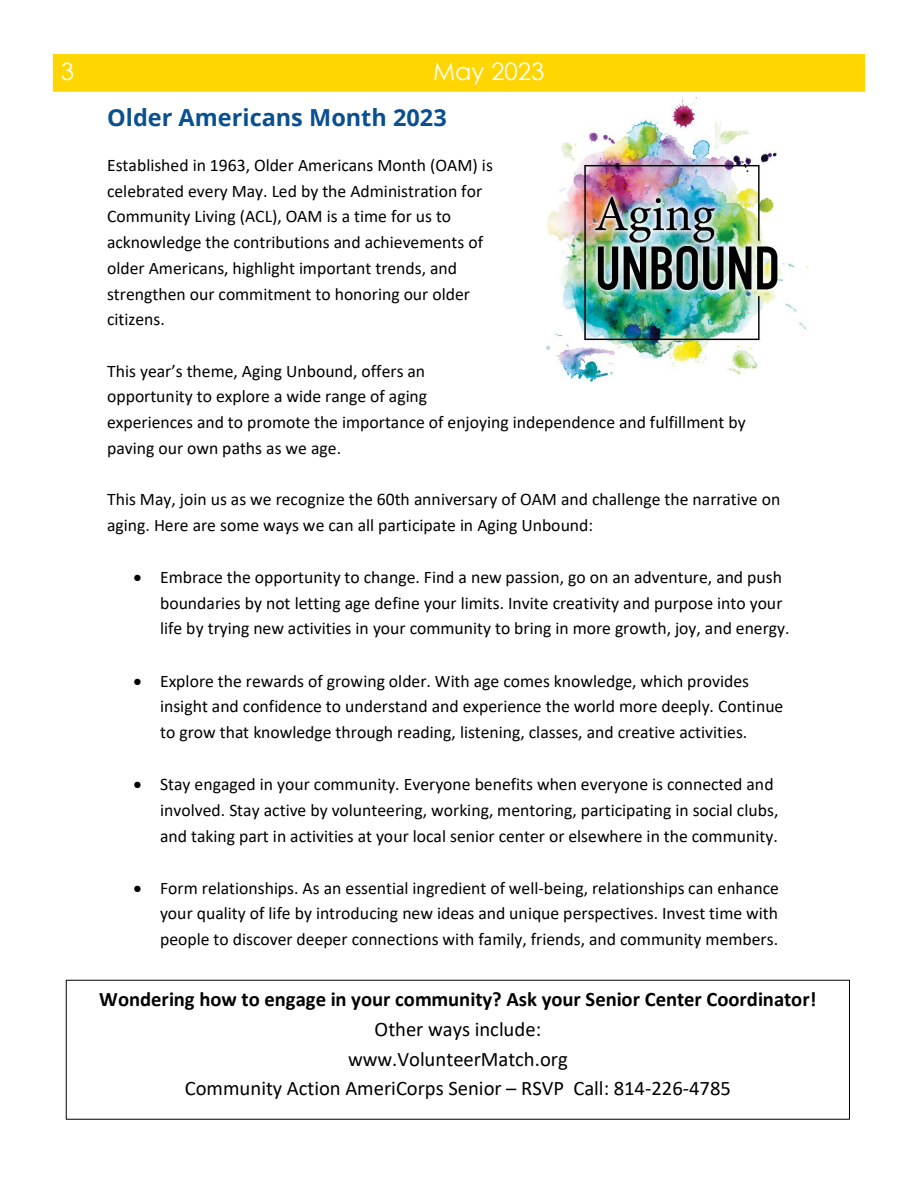
<style>
.page{position:relative;width:918px;height:1188px;background:#fff}
.page>*{position:absolute;margin:0;border:0;box-sizing:border-box;transform-origin:0 0}
.t1{font:24px "Century Gothic";color:#fff}
.t2{font:700 23.4px "Open Sans";color:#0a5090}
.t3{font:20.7px/29.8px "Calibri";color:#000;text-align:center}
.t4{font:17.7px/25.7px "Calibri";color:#000}
.s1{font-weight:700}
</style>
<div class="page">
<div style="left:53px;top:54px;width:812px;height:38px;background:#ffd502"></div>
<img style="left:546px;top:97px;width:263px;height:285px">
<p class="t1" style="left:61px;top:54px;width:15px">3</p>
<p class="t1" style="left:433px;top:54px;width:113px">May 2023</p>
<p class="t2" style="left:107px;top:101px;width:341px">Older Americans Month 2023</p>
<p class="t4" style="left:107px;top:152px;width:387px">Established in 1963, Older Americans Month (OAM) is celebrated every May. Led by the Administration for Community Living (ACL), OAM is a time for us to acknowledge the contributions and achievements of older Americans, highlight important trends, and strengthen our commitment to honoring our older citizens.</p>
<p class="t4" style="left:107px;top:357px;width:640px">This year’s theme, Aging Unbound, offers an<br>opportunity to explore a wide range of aging<br>experiences and to promote the importance of enjoying independence and fulfillment by paving our own paths as we age.</p>
<p class="t4" style="left:107px;top:486px;width:675px">This May, join us as we recognize the 60th anniversary of OAM and challenge the narrative on aging. Here are some ways we can all participate in Aging Unbound:</p>
<p class="t4" style="left:160px;top:564px;width:631px;text-indent:-26px">• Embrace the opportunity to change. Find a new passion, go on an adventure, and push boundaries by not letting age define your limits. Invite creativity and purpose into your life by trying new activities in your community to bring in more growth, joy, and energy.</p>
<p class="t4" style="left:160px;top:668px;width:625px;text-indent:-26px">• Explore the rewards of growing older. With age comes knowledge, which provides insight and confidence to understand and experience the world more deeply. Continue to grow that knowledge through reading, listening, classes, and creative activities.</p>
<p class="t4" style="left:160px;top:771px;width:620px;text-indent:-26px">• Stay engaged in your community. Everyone benefits when everyone is connected and involved. Stay active by volunteering, working, mentoring, participating in social clubs, and taking part in activities at your local senior center or elsewhere in the community.</p>
<p class="t4" style="left:160px;top:875px;width:620px;text-align:justify;text-indent:-26px">• Form relationships. As an essential ingredient of well-being, relationships can enhance your quality of life by introducing new ideas and unique perspectives. Invest time with people to discover deeper connections with family, friends, and community members.</p>
<p class="t3" style="left:99px;top:983px;width:719px"><span class="s1">Wondering how to engage in your community? Ask your Senior Center Coordinator!<br></span>Other ways include:<br>www.VolunteerMatch.org<br>Community Action AmeriCorps Senior – RSVP Call: 814-226-4785</p>
</div>
